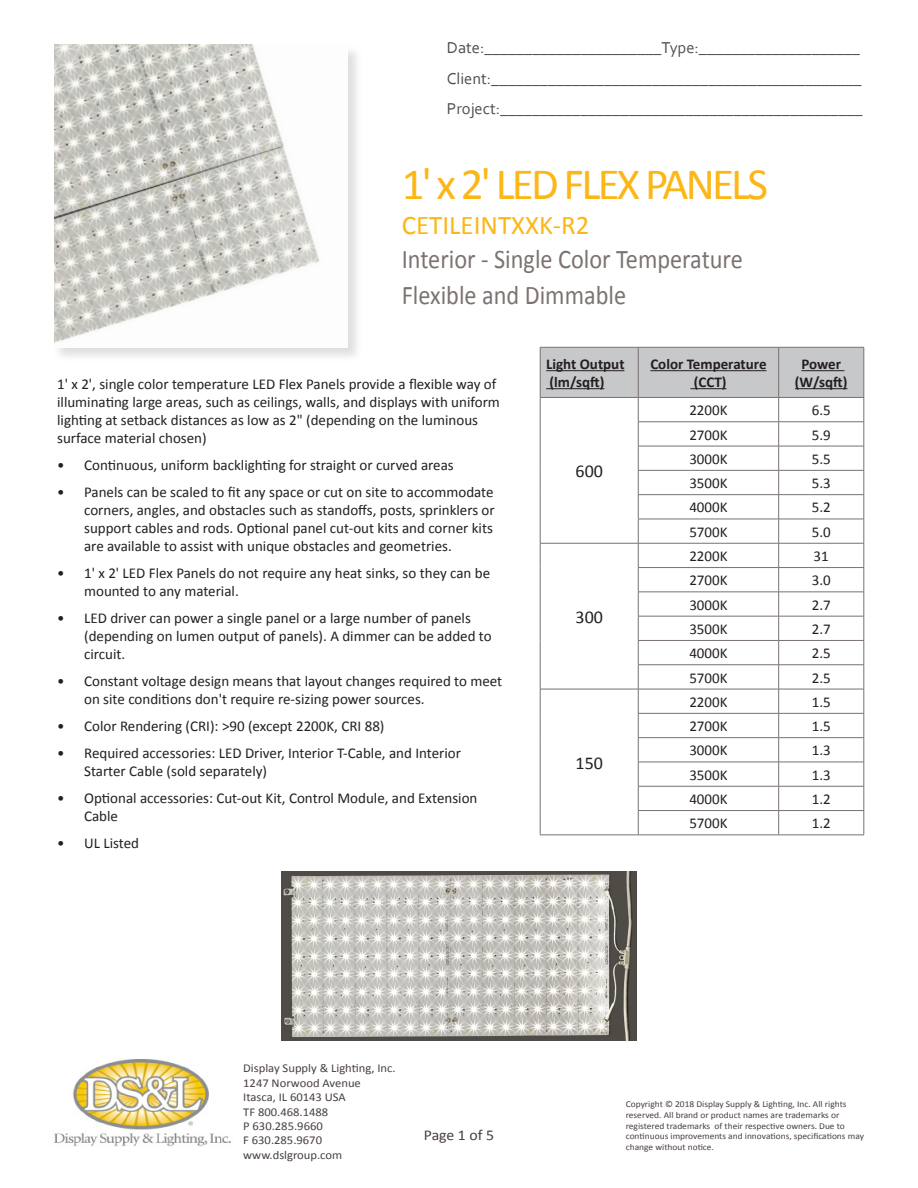
<style>
.page{position:relative;width:918px;height:1188px;background:#fff}
.page>*{position:absolute;margin:0;border:0;box-sizing:border-box;transform-origin:0 0}
.t1{font:45px "Calibri";letter-spacing:-.06em;color:#fcb615}
.t2{font:27px "Calibri";color:#7c7371;scale:.9 1}
.t3{font:27px "Calibri";color:#fcb615}
.t4{font:18px "Calibri";color:#231f20}
.t5{font:16.5px "Corbel";color:#4e4f50}
.t6{font:15px/18px "Calibri";color:#231f20}
.t7{font:700 15px "Calibri";color:#231f20}
.t8{font:15px "Calibri";letter-spacing:-.005em;color:#48403e;scale:1.05 1}
.t9{font:12px "Calibri";color:#48403e;scale:1.05 1}
.t10{font:9px/10.8px "Calibri";color:#48403e;scale:1.05 1}
</style>
<div class="page">
<img style="left:53px;top:1059px;width:178px;height:88px">
<div style="left:53px;top:45px;width:309px;height:317px;background:#cac9ca;opacity:.57"></div>
<img style="left:54px;top:45px;width:294px;height:302px">
<svg style="left:540px;top:347px;width:325px;height:488px"></svg>
<hr style="left:540px;top:835px;width:98px;height:1px;background:#79716f">
<hr style="left:638px;top:835px;width:141px;height:1px;background:#79716f">
<hr style="left:779px;top:835px;width:85px;height:1px;background:#79716f">
<hr style="left:546px;top:370px;width:79px;height:1px;background:#231f20">
<hr style="left:546px;top:388px;width:58px;height:1px;background:#231f20">
<hr style="left:650px;top:370px;width:117px;height:1px;background:#231f20">
<hr style="left:690px;top:388px;width:37px;height:1px;background:#231f20">
<hr style="left:801px;top:370px;width:43px;height:1px;background:#231f20">
<hr style="left:795px;top:388px;width:53px;height:1px;background:#231f20">
<img style="left:281px;top:872px;width:356px;height:168px">
<p class="t5" style="left:447px;top:37px;width:415px">Date:______________________Type:____________________</p>
<p class="t5" style="left:447px;top:68px;width:416px">Client:______________________________________________</p>
<p class="t5" style="left:447px;top:98px;width:417px">Project:_____________________________________________</p>
<p class="t1" style="left:402px;top:156px;width:368px">1' x 2' LED FLEX PANELS</p>
<p class="t3" style="left:402px;top:208px;width:189px">CETILEINTXXK-R2</p>
<p class="t2" style="left:402px;top:242px;width:380px">Interior - Single Color Temperature</p>
<p class="t2" style="left:402px;top:278px;width:251px">Flexible and Dimmable</p>
<p class="t6" style="left:57px;top:376px;width:444px">1' x 2', single color temperature LED Flex Panels provide a flexible way of illuminating large areas, such as ceilings, walls, and displays with uniform lighting at setback distances as low as 2" (depending on the luminous surface material chosen)</p>
<p class="t6" style="left:57px;top:457px;width:398px">• Continuous, uniform backlighting for straight or curved areas</p>
<p class="t6" style="left:84px;top:484px;width:412px;text-indent:-27px">• Panels can be scaled to fit any space or cut on site to accommodate corners, angles, and obstacles such as standoffs, posts, sprinklers or support cables and rods. Optional panel cut-out kits and corner kits are available to assist with unique obstacles and geometries.</p>
<p class="t6" style="left:84px;top:565px;width:408px;text-indent:-27px">• 1' x 2' LED Flex Panels do not require any heat sinks, so they can be mounted to any material.</p>
<p class="t6" style="left:84px;top:610px;width:409px;text-indent:-27px">• LED driver can power a single panel or a large number of panels (depending on lumen output of panels). A dimmer can be added to circuit.</p>
<p class="t6" style="left:84px;top:673px;width:420px;text-indent:-27px">• Constant voltage design means that layout changes required to meet on site conditions don't require re-sizing power sources.</p>
<p class="t6" style="left:57px;top:718px;width:329px">• Color Rendering (CRI): &gt;90 (except 2200K, CRI 88)</p>
<p class="t6" style="left:84px;top:745px;width:378px;text-indent:-27px">• Required accessories: LED Driver, Interior T-Cable, and Interior<br>Starter Cable (sold separately)</p>
<p class="t6" style="left:84px;top:790px;width:395px;text-indent:-27px">• Optional accessories: Cut-out Kit, Control Module, and Extension<br>Cable</p>
<p class="t6" style="left:57px;top:835px;width:83px">• UL Listed</p>
<p class="t7" style="left:546px;top:354px;width:80px">Light Output</p>
<p class="t7" style="left:550px;top:372px;width:56px">(lm/sqft)</p>
<p class="t4" style="left:576px;top:460px;width:29px">600</p>
<p class="t4" style="left:576px;top:606px;width:29px">300</p>
<p class="t4" style="left:576px;top:751px;width:29px">150</p>
<p class="t7" style="left:650px;top:354px;width:118px">Color Temperature</p>
<p class="t7" style="left:694px;top:372px;width:34px">(CCT)</p>
<p class="t7" style="left:801px;top:354px;width:41px">Power</p>
<p class="t7" style="left:795px;top:372px;width:54px">(W/sqft)</p>
<p class="t6" style="left:689px;top:401px;width:40px">2200K</p>
<p class="t6" style="left:812px;top:401px;width:20px">6.5</p>
<p class="t6" style="left:689px;top:426px;width:40px">2700K</p>
<p class="t6" style="left:812px;top:426px;width:20px">5.9</p>
<p class="t6" style="left:689px;top:450px;width:40px">3000K</p>
<p class="t6" style="left:812px;top:450px;width:20px">5.5</p>
<p class="t6" style="left:689px;top:474px;width:40px">3500K</p>
<p class="t6" style="left:812px;top:474px;width:20px">5.3</p>
<p class="t6" style="left:689px;top:499px;width:40px">4000K</p>
<p class="t6" style="left:812px;top:499px;width:20px">5.2</p>
<p class="t6" style="left:689px;top:523px;width:40px">5700K</p>
<p class="t6" style="left:812px;top:523px;width:20px">5.0</p>
<p class="t6" style="left:689px;top:547px;width:40px">2200K</p>
<p class="t6" style="left:814px;top:547px;width:17px">31</p>
<p class="t6" style="left:689px;top:571px;width:40px">2700K</p>
<p class="t6" style="left:812px;top:571px;width:20px">3.0</p>
<p class="t6" style="left:689px;top:596px;width:40px">3000K</p>
<p class="t6" style="left:812px;top:596px;width:20px">2.7</p>
<p class="t6" style="left:689px;top:620px;width:40px">3500K</p>
<p class="t6" style="left:812px;top:620px;width:20px">2.7</p>
<p class="t6" style="left:689px;top:644px;width:40px">4000K</p>
<p class="t6" style="left:812px;top:644px;width:20px">2.5</p>
<p class="t6" style="left:689px;top:669px;width:40px">5700K</p>
<p class="t6" style="left:812px;top:669px;width:20px">2.5</p>
<p class="t6" style="left:689px;top:693px;width:40px">2200K</p>
<p class="t6" style="left:812px;top:693px;width:20px">1.5</p>
<p class="t6" style="left:689px;top:717px;width:40px">2700K</p>
<p class="t6" style="left:812px;top:717px;width:20px">1.5</p>
<p class="t6" style="left:689px;top:742px;width:40px">3000K</p>
<p class="t6" style="left:812px;top:742px;width:20px">1.3</p>
<p class="t6" style="left:689px;top:766px;width:40px">3500K</p>
<p class="t6" style="left:812px;top:766px;width:20px">1.3</p>
<p class="t6" style="left:689px;top:790px;width:40px">4000K</p>
<p class="t6" style="left:812px;top:790px;width:20px">1.2</p>
<p class="t6" style="left:689px;top:814px;width:40px">5700K</p>
<p class="t6" style="left:812px;top:814px;width:20px">1.2</p>
<p class="t9" style="left:243px;top:1061px;width:147px">Display Supply &amp; Lighting, Inc.</p>
<p class="t9" style="left:243px;top:1075px;width:114px">1247 Norwood Avenue</p>
<p class="t9" style="left:243px;top:1090px;width:99px">Itasca, IL 60143 USA</p>
<p class="t9" style="left:243px;top:1104px;width:82px">TF 800.468.1488</p>
<p class="t9" style="left:243px;top:1118px;width:77px">P 630.285.9660</p>
<p class="t9" style="left:243px;top:1133px;width:77px">F 630.285.9670</p>
<p class="t9" style="left:243px;top:1147px;width:96px">www.dslgroup.com</p>
<p class="t8" style="left:424px;top:1125px;width:68px">Page 1 of 5</p>
<p class="t10" style="left:626px;top:1099px;width:228px">Copyright © 2018 Display Supply &amp; Lighting, Inc. All rights reserved. All brand or product names are trademarks or registered trademarks of their respective owners. Due to continuous improvements and innovations, specifications may change without notice.</p>
</div>
